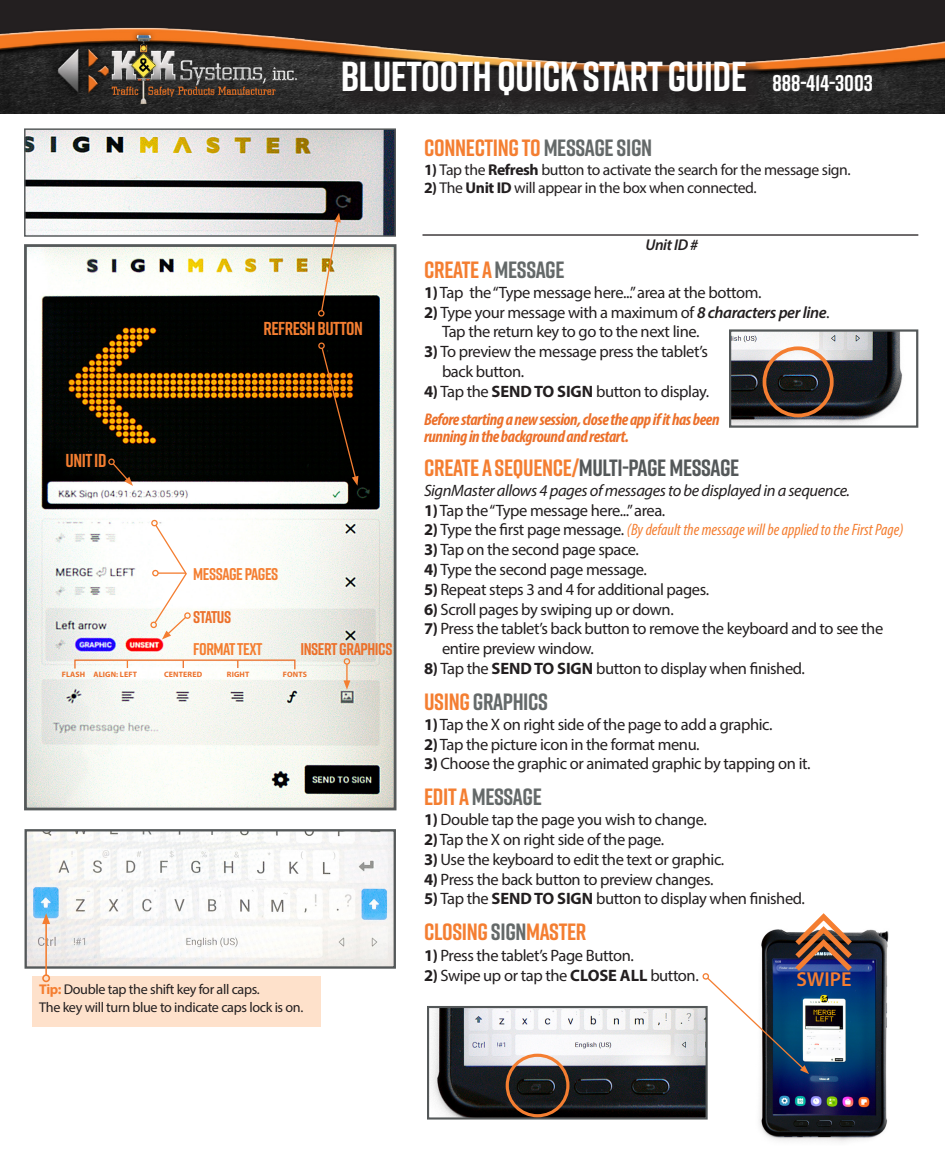
<style>
.page{position:relative;width:945px;height:1161px;background:#fff}
.page>*{position:absolute;margin:0;border:0;box-sizing:border-box;transform-origin:0 0}
.t1{font:700 41.85px "Rift";letter-spacing:-.015em;color:#fff}
.t2{font:700 23.55px "Rift";letter-spacing:-.015em;color:#f47e31}
.t3{font:700 23.55px "Rift";letter-spacing:-.015em;color:#545859}
.t4{font:700 23.55px "Rift";letter-spacing:-.015em;color:#646969}
.t5{font:700 22.65px "Rift";color:#fff}
.t6{font:600 20.25px "Myriad Pro";color:#f47e31}
.t7{font:700 18.75px "Rift";letter-spacing:-.025em;color:#f47e31}
.t8{font:italic 700 condensed 16.95px/17px "Myriad Pro";letter-spacing:-.025em;color:#ec702a}
.t9{font:700 16.95px "Rift";letter-spacing:-.025em;color:#f47e31}
.t10{font:700 16.95px "Rift";letter-spacing:-.025em;color:#ec702a}
.t11{font:16.5px/19.8px "Myriad Pro";letter-spacing:-.025em;color:#231f20}
.t12{font:italic condensed 16.5px "Myriad Pro";color:#f47e31}
.t13{font:italic 16.5px "Myriad Pro";letter-spacing:-.025em;color:#231f20}
.t14{font:15.75px "Myriad Pro";letter-spacing:-.025em;color:#231f20}
.t15{font:italic 600 15.75px "Myriad Pro";letter-spacing:-.025em;color:#231f20}
.t16{font:14.1px/17.2px "Myriad Pro";letter-spacing:-.025em;color:#231f20}
.t17{font:700 7.8px "Myriad Pro";letter-spacing:.02em;color:#ec702a}
.s1{color:#646969}
.s2{font-weight:700}
.s3{font-weight:700;color:#f47e31}
.s4{font-weight:600;font-style:italic}
.s5{color:#f47e31}
.s6{font-weight:700;font-style:normal;font-stretch:normal;color:#231f20}
.s7{font-style:normal;font-stretch:normal;color:#231f20}
</style>
<div class="page">
<img style="left:759px;top:929px;width:130px;height:213px">
<div style="left:0;top:0;width:945px;height:111px;background:#231f20"></div>
<img style="left:0;top:27px;width:945px;height:86px">
<div style="left:340px;top:58px;width:427px;height:59px;background:#231f20;opacity:.75"></div>
<img style="left:28px;top:832px;width:365px;height:134px">
<div style="left:25px;top:829px;width:371px;height:140px;border:2px solid #545859"></div>
<div style="left:32px;top:976px;width:288px;height:51px;background:#fee1cb"></div>
<hr style="left:45px;top:922px;width:2px;height:53px;background:#f47e31">
<div style="left:42px;top:974px;width:8px;height:8px;border:2px solid #f47e31;border-radius:50%"></div>
<svg style="left:42px;top:913px;width:8px;height:11px"></svg>
<img style="left:28px;top:248px;width:364px;height:558px">
<div style="left:24px;top:244px;width:372px;height:566px;border:3px solid #545859"></div>
<div style="left:151px;top:520px;width:7px;height:6px;border:1px solid #f47e31;border-radius:50%"></div>
<div style="left:150px;top:622px;width:7px;height:6px;border:1px solid #f47e31;border-radius:50%"></div>
<div style="left:152px;top:570px;width:7px;height:6px;border:1px solid #f47e31;border-radius:50%"></div>
<div style="left:318px;top:343px;width:7px;height:6px;border:1px solid #f47e31;border-radius:50%"></div>
<svg style="left:321px;top:347px;width:37px;height:139px;background:#271807"></svg>
<div style="left:108px;top:459px;width:7px;height:6px;border:1px solid #f47e31;border-radius:50%"></div>
<svg style="left:111px;top:462px;width:22px;height:24px"></svg>
<img style="left:732px;top:332px;width:171px;height:93px">
<div style="left:729px;top:329px;width:189px;height:99px;border:2px solid #545859"></div>
<div style="left:763px;top:346px;width:71px;height:71px;border:4px solid #f47e31;border-radius:50%"></div>
<img style="left:26px;top:130px;width:368px;height:105px">
<div style="left:24px;top:128px;width:372px;height:109px;border:1px solid #545859"></div>
<div style="left:318px;top:310px;width:7px;height:7px;border:1px solid #f47e31;border-radius:50%"></div>
<svg style="left:320px;top:213px;width:21px;height:99px;background:#aea493"></svg>
<div style="left:184px;top:612px;width:7px;height:7px;border:1px solid #f47e31;border-radius:50%"></div>
<svg style="left:153px;top:524px;width:35px;height:115px"></svg>
<div style="left:344px;top:658px;width:6px;height:7px;border:1px solid #f47e31;border-radius:50%"></div>
<svg style="left:344px;top:664px;width:6px;height:26px"></svg>
<svg style="left:74px;top:659px;width:222px;height:12px"></svg>
<img style="left:431px;top:1009px;width:274px;height:108px">
<div style="left:427px;top:1006px;width:281px;height:114px;border:2px solid #545859"></div>
<div style="left:506px;top:1054px;width:63px;height:63px;border:3px solid #f47e31;border-radius:50%"></div>
<hr style="left:423px;top:234px;width:495px;height:2px;background:#231f20">
<div style="left:703px;top:973px;width:6px;height:7px;border:1px solid #f47e31;border-radius:50%"></div>
<svg style="left:706px;top:913px;width:151px;height:161px"></svg>
<h1 class="t1" style="left:341px;top:47px;width:408px">BLUETOOTH QUICK START GUIDE</h1>
<h3 class="t5" style="left:772px;top:67px;width:102px">888-414-3003</h3>
<h2 class="t2" style="left:424px;top:131px;width:230px">CONNECTING TO <span class="s1">MESSAGE SIGN</span></h2>
<p class="t14" style="left:424px;top:160px;width:428px"><span class="s2">1)</span> Tap the <span class="s2">Refresh</span> button to activate the search for the message sign.</p>
<p class="t14" style="left:424px;top:178px;width:334px"><span class="s2">2)</span> The <span class="s2">Unit ID</span> will appear in the box when connected.</p>
<p class="t7" style="left:66px;top:447px;width:42px">UNIT ID</p>
<p class="t7" style="left:263px;top:315px;width:101px">REFRESH BUTTON</p>
<p class="t9" style="left:193px;top:562px;width:87px">MESSAGE PAGES</p>
<p class="t10" style="left:193px;top:605px;width:39px">STATUS</p>
<p class="t9" style="left:193px;top:637px;width:71px">FORMAT TEXT</p>
<p class="t10" style="left:300px;top:637px;width:94px">INSERT GRAPHICS</p>
<p class="t17" style="left:62px;top:670px;width:77px">FLASH ALIGN: LEFT</p>
<p class="t17" style="left:164px;top:670px;width:40px">CENTERED</p>
<p class="t17" style="left:227px;top:670px;width:24px">RIGHT</p>
<p class="t17" style="left:283px;top:670px;width:26px">FONTS</p>
<p class="t16" style="left:39px;top:981px;width:266px"><span class="s3">Tip:</span> Double tap the shift key for all caps.<br>The key will turn blue to indicate caps lock is on.</p>
<p class="t15" style="left:645px;top:234px;width:54px">Unit ID #</p>
<h2 class="t2" style="left:424px;top:253px;width:142px">CREATE A <span class="s1">MESSAGE</span></h2>
<p class="t11" style="left:424px;top:282px;width:339px"><span class="s2">1)</span> Tap the “Type message here...” area at the bottom.</p>
<p class="t11" style="left:442px;top:302px;width:389px;text-indent:-18px"><span class="s2">2)</span> Type your message with a maximum of <span class="s4">8 characters per line</span>.<br>Tap the return key to go to the next line.</p>
<p class="t11" style="left:442px;top:341px;width:267px;text-indent:-18px"><span class="s2">3)</span> To preview the message press the tablet’s back button.</p>
<p class="t11" style="left:424px;top:381px;width:287px"><span class="s2">4)</span> Tap the <span class="s2">SEND TO SIGN</span> button to display.</p>
<p class="t8" style="left:424px;top:411px;width:297px">Before starting a new session, close the app if it has been running in the background and restart.</p>
<h2 class="t3" style="left:424px;top:451px;width:317px"><span class="s5">CREATE A SEQUENCE/</span>MULTI-PAGE MESSAGE</h2>
<p class="t13" style="left:424px;top:480px;width:428px">SignMaster allows 4 pages of messages to be displayed in a sequence.</p>
<p class="t11" style="left:424px;top:500px;width:243px"><span class="s2">1)</span> Tap the “Type message here...” area.</p>
<p class="t12" style="left:424px;top:520px;width:481px"><span class="s6">2)</span> <span class="s7">Type the first page message.</span> (By default the message will be applied to the First Page)</p>
<p class="t11" style="left:424px;top:539px;width:217px"><span class="s2">3)</span> Tap on the second page space.</p>
<p class="t11" style="left:424px;top:559px;width:224px"><span class="s2">4)</span> Type the second page message.</p>
<p class="t11" style="left:424px;top:579px;width:287px"><span class="s2">5)</span> Repeat steps 3 and 4 for additional pages.</p>
<p class="t11" style="left:424px;top:599px;width:251px"><span class="s2">6)</span> Scroll pages by swiping up or down.</p>
<p class="t11" style="left:442px;top:619px;width:443px;text-indent:-18px"><span class="s2">7)</span> Press the tablet’s back button to remove the keyboard and to see the entire preview window.</p>
<p class="t11" style="left:424px;top:658px;width:383px"><span class="s2">8)</span> Tap the <span class="s2">SEND TO SIGN</span> button to display when finished.</p>
<h2 class="t4" style="left:424px;top:685px;width:125px"><span class="s5">USING</span> GRAPHICS</h2>
<p class="t11" style="left:424px;top:714px;width:350px"><span class="s2">1)</span> Tap the X on right side of the page to add a graphic.</p>
<p class="t11" style="left:424px;top:734px;width:277px"><span class="s2">2)</span> Tap the picture icon in the format menu.</p>
<p class="t11" style="left:424px;top:754px;width:388px"><span class="s2">3)</span> Choose the graphic or animated graphic by tapping on it.</p>
<h2 class="t4" style="left:424px;top:780px;width:119px"><span class="s5">EDIT A</span> MESSAGE</h2>
<p class="t11" style="left:424px;top:810px;width:284px"><span class="s2">1)</span> Double tap the page you wish to change.</p>
<p class="t11" style="left:424px;top:829px;width:242px"><span class="s2">2)</span> Tap the X on right side of the page.</p>
<p class="t11" style="left:424px;top:849px;width:302px"><span class="s2">3)</span> Use the keyboard to edit the text or graphic.</p>
<p class="t11" style="left:424px;top:869px;width:291px"><span class="s2">4)</span> Press the back button to preview changes.</p>
<p class="t11" style="left:424px;top:889px;width:383px"><span class="s2">5)</span> Tap the <span class="s2">SEND TO SIGN</span> button to display when finished.</p>
<h2 class="t2" style="left:424px;top:915px;width:164px">CLOSING <span class="s1">SIGN</span>MASTER</h2>
<p class="t11" style="left:424px;top:945px;width:211px"><span class="s2">1)</span> Press the tablet’s Page Button.</p>
<p class="t11" style="left:424px;top:965px;width:276px"><span class="s2">2)</span> Swipe up or tap the <span class="s2">CLOSE ALL</span> button.</p>
<p class="t6" style="left:796px;top:967px;width:57px">SWIPE</p>
</div>
